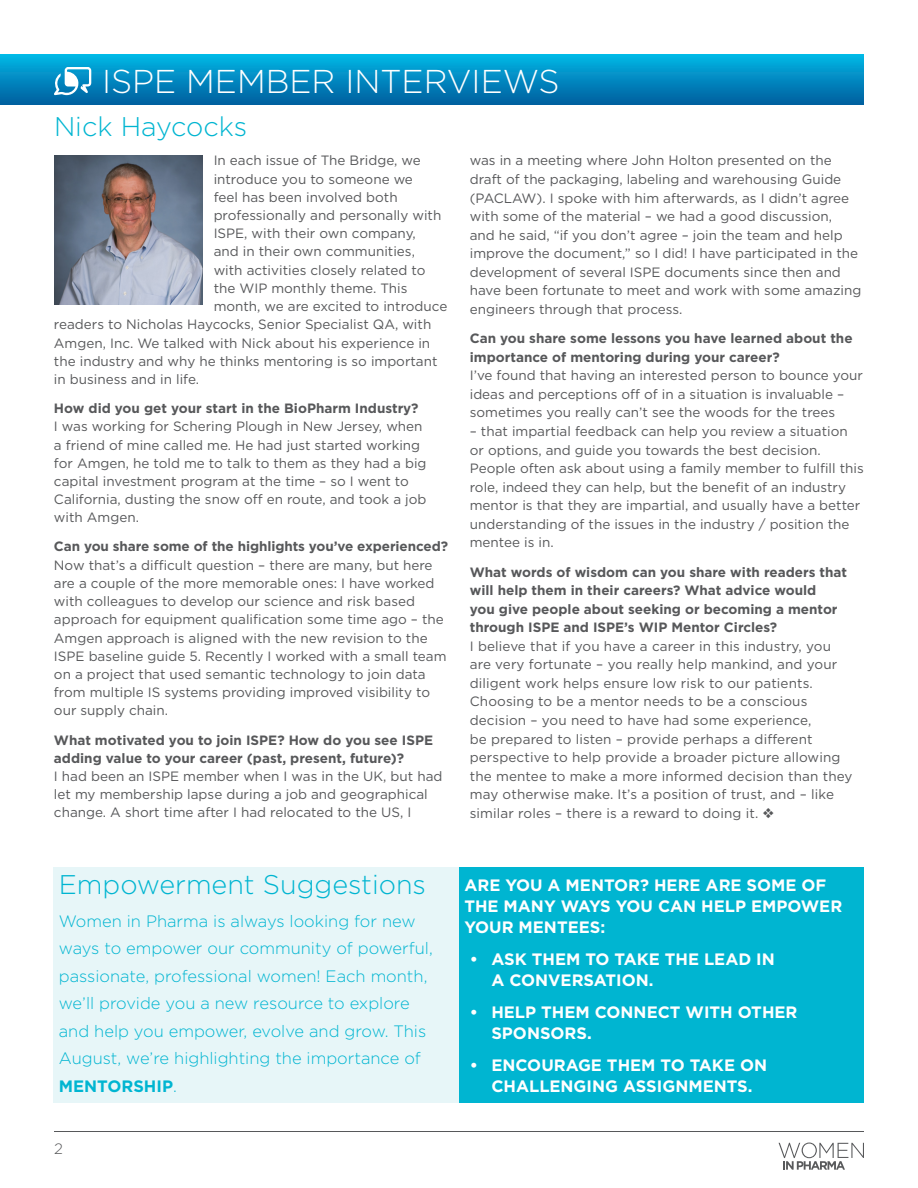
<style>
.page{position:relative;width:918px;height:1188px;background:#fff}
.page>*{position:absolute;margin:0;border:0;box-sizing:border-box;transform-origin:0 0}
.t1{font:300 33px "Gotham";color:#fff}
.t2{font:300 27px "Gotham";color:#00b5d1}
.t3{font:300 16.5px/27.5px "Gotham";color:#00b5d1}
.t4{font:700 16.5px/21px "Gotham";color:#fff}
.t5{font:300 15px "Gotham";color:#57585a}
.t6{font:13.5px/18.6px "Gotham";color:#57585a}
.t7{font:700 13.5px/18.6px "Gotham";color:#57585a}
.s1{font-weight:700}
</style>
<div class="page">
<hr style="left:54px;top:1131px;width:810px;height:1px;background:#57585a">
<svg style="left:779px;top:1143px;width:85px;height:27px"></svg>
<div style="left:0;top:54px;width:864px;height:51px;background:linear-gradient(to bottom,#01b8e6,#005d9d)"></div>
<svg style="left:54px;top:67px;width:37px;height:28px"></svg>
<img style="left:54px;top:155px;width:149px;height:150px">
<div style="left:53px;top:867px;width:406px;height:235px;background:#e7f6f8"></div>
<div style="left:459px;top:867px;width:405px;height:235px;background:#00b5d1"></div>
<h1 class="t1" style="left:102px;top:60px;width:459px">ISPE MEMBER INTERVIEWS</h1>
<h2 class="t2" style="left:54px;top:110px;width:195px">Nick Haycocks</h2>
<p class="t6" style="left:214px;top:151px;width:209px">In each issue of The Bridge, we</p>
<p class="t6" style="left:214px;top:169px;width:201px">introduce you to someone we</p>
<p class="t6" style="left:214px;top:187px;width:185px">feel has been involved both</p>
<p class="t6" style="left:214px;top:206px;width:229px">professionally and personally with</p>
<p class="t6" style="left:214px;top:224px;width:204px">ISPE, with their own company,</p>
<p class="t6" style="left:214px;top:242px;width:203px">and in their own communities,</p>
<p class="t6" style="left:214px;top:260px;width:213px">with activities closely related to</p>
<p class="t6" style="left:214px;top:279px;width:195px">the WIP monthly theme. This</p>
<p class="t6" style="left:214px;top:297px;width:235px">month, we are excited to introduce</p>
<p class="t6" style="left:54px;top:315px;width:379px">readers to Nicholas Haycocks, Senior Specialist QA, with</p>
<p class="t6" style="left:54px;top:333px;width:378px">Amgen, Inc. We talked with Nick about his experience in</p>
<p class="t6" style="left:54px;top:351px;width:385px">the industry and why he thinks mentoring is so important</p>
<p class="t6" style="left:54px;top:370px;width:147px">in business and in life.</p>
<p class="t7" style="left:54px;top:399px;width:366px">How did you get your start in the BioPharm Industry?</p>
<p class="t6" style="left:54px;top:417px;width:374px">I was working for Schering Plough in New Jersey, when a friend of mine called me. He had just started working for Amgen, he told me to talk to them as they had a big capital investment program at the time – so I went to California, dusting the snow off en route, and took a job with Amgen.</p>
<p class="t7" style="left:54px;top:537px;width:396px">Can you share some of the highlights you’ve experienced?</p>
<p class="t6" style="left:54px;top:556px;width:394px;line-height:18.1px">Now that’s a difficult question – there are many, but here are a couple of the more memorable ones: I have worked with colleagues to develop our science and risk based approach for equipment qualification some time ago – the Amgen approach is aligned with the new revision to the ISPE baseline guide 5. Recently I worked with a small team on a project that used semantic technology to join data from multiple IS systems providing improved visibility to our supply chain.</p>
<p class="t7" style="left:54px;top:731px;width:381px;line-height:18.1px">What motivated you to join ISPE? How do you see ISPE adding value to your career (past, present, future)?</p>
<p class="t6" style="left:54px;top:767px;width:390px;line-height:18.1px">I had been an ISPE member when I was in the UK, but had let my membership lapse during a job and geographical change. A short time after I had relocated to the US, I</p>
<p class="t6" style="left:470px;top:151px;width:393px">was in a meeting where John Holton presented on the draft of the packaging, labeling and warehousing Guide (PACLAW). I spoke with him afterwards, as I didn’t agree with some of the material – we had a good discussion,<br>and he said, “if you don’t agree – join the team and help improve the document,” so I did! I have participated in the development of several ISPE documents since then and have been fortunate to meet and work with some amazing engineers through that process.</p>
<p class="t7" style="left:470px;top:329px;width:384px">Can you share some lessons you have learned about the importance of mentoring during your career?</p>
<p class="t6" style="left:470px;top:366px;width:395px">I’ve found that having an interested person to bounce your ideas and perceptions off of in a situation is invaluable – sometimes you really can’t see the woods for the trees</p>
<p class="t6" style="left:470px;top:422px;width:395px">– that impartial feedback can help you review a situation or options, and guide you towards the best decision.<br>People often ask about using a family member to fulfill this role, indeed they can help, but the benefit of an industry mentor is that they are impartial, and usually have a better understanding of the issues in the industry / position the mentee is in.</p>
<p class="t7" style="left:470px;top:562px;width:379px">What words of wisdom can you share with readers that will help them in their careers? What advice would<br>you give people about seeking or becoming a mentor through ISPE and ISPE’s WIP Mentor Circles?</p>
<p class="t6" style="left:470px;top:636px;width:384px">I believe that if you have a career in this industry, you are very fortunate – you really help mankind, and your diligent work helps ensure low risk to our patients.<br>Choosing to be a mentor needs to be a conscious decision – you need to have had some experience,<br>be prepared to listen – provide perhaps a different perspective to help provide a broader picture allowing the mentee to make a more informed decision than they may otherwise make. It’s a position of trust, and – like similar roles – there is a reward to doing it. ❖</p>
<h2 class="t2" style="left:59px;top:868px;width:369px">Empowerment Suggestions</h2>
<p class="t3" style="left:59px;top:907px;width:376px">Women in Pharma is always looking for new ways to empower our community of powerful, passionate, professional women! Each month, we’ll provide you a new resource to explore and help you empower, evolve and grow. This August, we’re highlighting the importance of <span class="s1">MENTORSHIP</span>.</p>
<p class="t5" style="left:54px;top:1140px;width:10px">2</p>
<p class="t4" style="left:464px;top:875px;width:379px">ARE YOU A MENTOR? HERE ARE SOME OF<br>THE MANY WAYS YOU CAN HELP EMPOWER<br>YOUR MENTEES:</p>
<p class="t4" style="left:491px;top:949px;width:285px;text-indent:-22px">• ASK THEM TO TAKE THE LEAD IN<br>A CONVERSATION.</p>
<p class="t4" style="left:491px;top:1001px;width:308px;text-indent:-22px">• HELP THEM CONNECT WITH OTHER<br>SPONSORS.</p>
<p class="t4" style="left:470px;top:1054px;width:299px;text-align:center">• ENCOURAGE THEM TO TAKE ON<br>CHALLENGING ASSIGNMENTS.</p>
</div>
